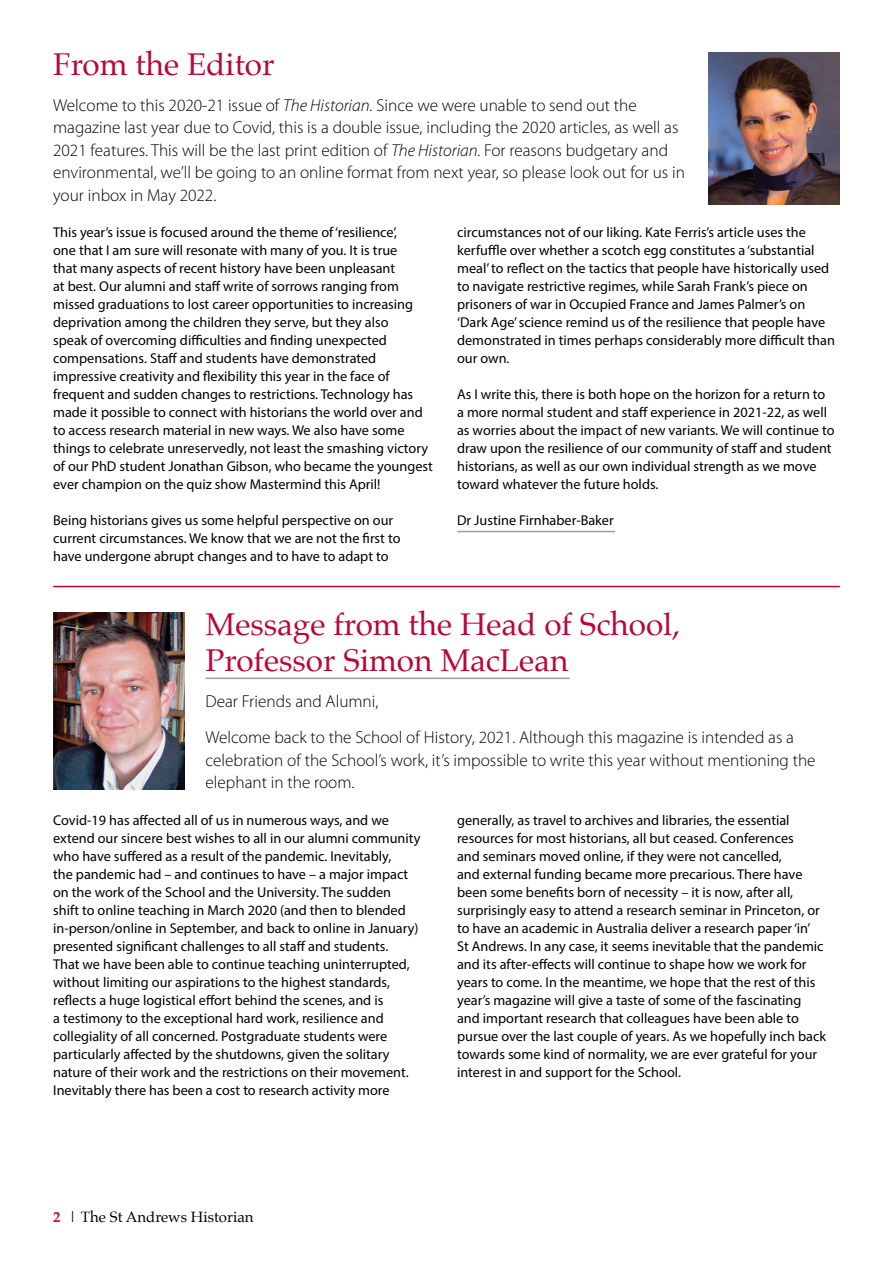
<style>
.page{position:relative;width:893px;height:1263px;background:#fff}
.page>*{position:absolute;margin:0;border:0;box-sizing:border-box;transform-origin:0 0}
.Head{font:31.5px "Palatino";color:#b90738}
.Intro{font:300 17.25px/22.5px "Myriad Pro";color:#000}
.t1{font:15px "Palatino";color:#000}
.t2{font:14.25px/18px "Myriad Pro";color:#000}
.s1{font-style:italic}
.s2{font-weight:700;color:#b90738}
</style>
<div class="page">
<img style="left:708px;top:52px;width:132px;height:152px">
<img style="left:53px;top:612px;width:131px;height:178px">
<hr style="left:53px;top:586px;width:787px;height:1px;background:#b90738">
<hr style="left:457px;top:531px;width:158px;height:1px;background:#9d9d9c">
<hr style="left:206px;top:677px;width:364px;height:2px;background:#9d9d9c">
<h2 class="Head" style="left:53px;top:38px;width:223px">From the Editor</h2>
<p class="Intro" style="left:53px;top:94px;width:633px">Welcome to this 2020-21 issue of <span class="s1">The Historian.</span> Since we were unable to send out the magazine last year due to Covid, this is a double issue, including the 2020 articles, as well as 2021 features. This will be the last print edition of <span class="s1">The Historian.</span> For reasons budgetary and environmental, we’ll be going to an online format from next year, so please look out for us in your inbox in May 2022.</p>
<p class="t2" style="left:53px;top:223px;width:381px">This year’s issue is focused around the theme of ‘resilience’,<br>one that I am sure will resonate with many of you. It is true<br>that many aspects of recent history have been unpleasant<br>at best. Our alumni and staff write of sorrows ranging from missed graduations to lost career opportunities to increasing deprivation among the children they serve, but they also<br>speak of overcoming difficulties and finding unexpected compensations. Staff and students have demonstrated impressive creativity and flexibility this year in the face of frequent and sudden changes to restrictions. Technology has made it possible to connect with historians the world over and to access research material in new ways. We also have some things to celebrate unreservedly, not least the smashing victory of our PhD student Jonathan Gibson, who became the youngest ever champion on the quiz show Mastermind this April!</p>
<p class="t2" style="left:53px;top:511px;width:349px">Being historians gives us some helpful perspective on our current circumstances. We know that we are not the first to have undergone abrupt changes and to have to adapt to</p>
<p class="t2" style="left:457px;top:223px;width:379px">circumstances not of our liking. Kate Ferris’s article uses the kerfuffle over whether a scotch egg constitutes a ‘substantial meal’ to reflect on the tactics that people have historically used to navigate restrictive regimes, while Sarah Frank’s piece on prisoners of war in Occupied France and James Palmer’s on ‘Dark Age’ science remind us of the resilience that people have demonstrated in times perhaps considerably more difficult than our own.</p>
<p class="t2" style="left:457px;top:385px;width:379px">As I write this, there is both hope on the horizon for a return to a more normal student and staff experience in 2021-22, as well as worries about the impact of new variants. We will continue to draw upon the resilience of our community of staff and student historians, as well as our own individual strength as we move toward whatever the future holds.</p>
<p class="t2" style="left:457px;top:511px;width:158px">Dr Justine Firnhaber-Baker</p>
<h2 class="Head" style="left:206px;top:598px;width:476px">Message from the Head of School,</h2>
<h2 class="Head" style="left:206px;top:634px;width:364px">Professor Simon MacLean</h2>
<p class="Intro" style="left:206px;top:690px;width:174px">Dear Friends and Alumni,</p>
<p class="Intro" style="left:206px;top:726px;width:612px">Welcome back to the School of History, 2021. Although this magazine is intended as a celebration of the School’s work, it’s impossible to write this year without mentioning the elephant in the room.</p>
<p class="t2" style="left:53px;top:811px;width:369px">Covid-19 has affected all of us in numerous ways, and we extend our sincere best wishes to all in our alumni community who have suffered as a result of the pandemic. Inevitably,<br>the pandemic had – and continues to have – a major impact on the work of the School and the University. The sudden shift to online teaching in March 2020 (and then to blended in-person/online in September, and back to online in January) presented significant challenges to all staff and students.<br>That we have been able to continue teaching uninterrupted, without limiting our aspirations to the highest standards, reflects a huge logistical effort behind the scenes, and is<br>a testimony to the exceptional hard work, resilience and collegiality of all concerned. Postgraduate students were particularly affected by the shutdowns, given the solitary nature of their work and the restrictions on their movement.<br>Inevitably there has been a cost to research activity more</p>
<p class="t2" style="left:457px;top:811px;width:371px">generally, as travel to archives and libraries, the essential resources for most historians, all but ceased. Conferences<br>and seminars moved online, if they were not cancelled,<br>and external funding became more precarious. There have been some benefits born of necessity – it is now, after all, surprisingly easy to attend a research seminar in Princeton, or to have an academic in Australia deliver a research paper ‘in’<br>St Andrews. In any case, it seems inevitable that the pandemic and its after-effects will continue to shape how we work for years to come. In the meantime, we hope that the rest of this year’s magazine will give a taste of some of the fascinating and important research that colleagues have been able to pursue over the last couple of years. As we hopefully inch back towards some kind of normality, we are ever grateful for your interest in and support for the School.</p>
<p class="t1" style="left:53px;top:1204px;width:202px"><span class="s2">2</span> | The St Andrews Historian</p>
</div>
